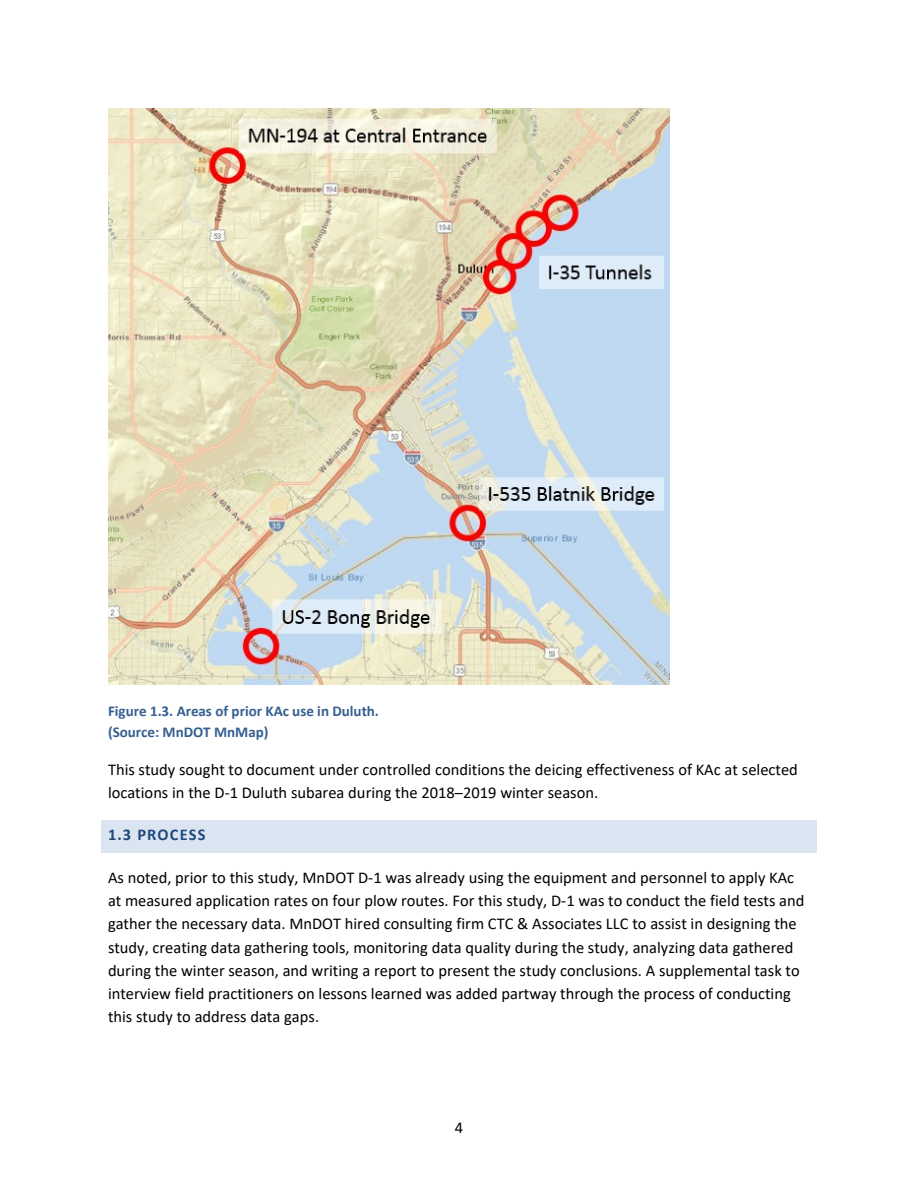
<style>
.page{position:relative;width:918px;height:1188px;background:#fff}
.page>*{position:absolute;margin:0;border:0;box-sizing:border-box;transform-origin:0 0}
.t1{font:16.5px/23.1px "Calibri";color:#000}
.t2{font:700 16.5px "Calibri";letter-spacing:.07em;color:#1f497d}
.t3{font:700 15px/21px "Calibri";color:#365f91}
</style>
<div class="page">
<img style="left:108px;top:108px;width:561px;height:576px">
<div style="left:106px;top:825px;width:706px;height:23px;background:#dbe5f1"></div>
<svg style="left:101px;top:820px;width:5px;height:5px"></svg>
<div style="left:106px;top:820px;width:706px;height:5px;background:#dbe5f1"></div>
<svg style="left:812px;top:820px;width:5px;height:5px"></svg>
<svg style="left:101px;top:848px;width:5px;height:4px"></svg>
<hr style="left:106px;top:848px;width:706px;height:4px;background:#dbe5f1">
<svg style="left:812px;top:848px;width:5px;height:4px"></svg>
<div style="left:101px;top:825px;width:5px;height:23px;background:#dbe5f1"></div>
<div style="left:812px;top:825px;width:5px;height:23px;background:#dbe5f1"></div>
<p class="t3" style="left:108px;top:702px;width:272px">Figure 1.3. Areas of prior KAc use in Duluth. (Source: MnDOT MnMap)</p>
<p class="t1" style="left:108px;top:759px;width:691px">This study sought to document under controlled conditions the deicing effectiveness of KAc at selected locations in the D-1 Duluth subarea during the 2018–2019 winter season.</p>
<h2 class="t2" style="left:108px;top:828px;width:99px">1.3 PROCESS</h2>
<p class="t1" style="left:108px;top:867px;width:698px">As noted, prior to this study, MnDOT D-1 was already using the equipment and personnel to apply KAc at measured application rates on four plow routes. For this study, D-1 was to conduct the field tests and gather the necessary data. MnDOT hired consulting firm CTC &amp; Associates LLC to assist in designing the study, creating data gathering tools, monitoring data quality during the study, analyzing data gathered during the winter season, and writing a report to present the study conclusions. A supplemental task to interview field practitioners on lessons learned was added partway through the process of conducting this study to address data gaps.</p>
<p class="t1" style="left:455px;top:1118px;width:10px">4</p>
</div>
